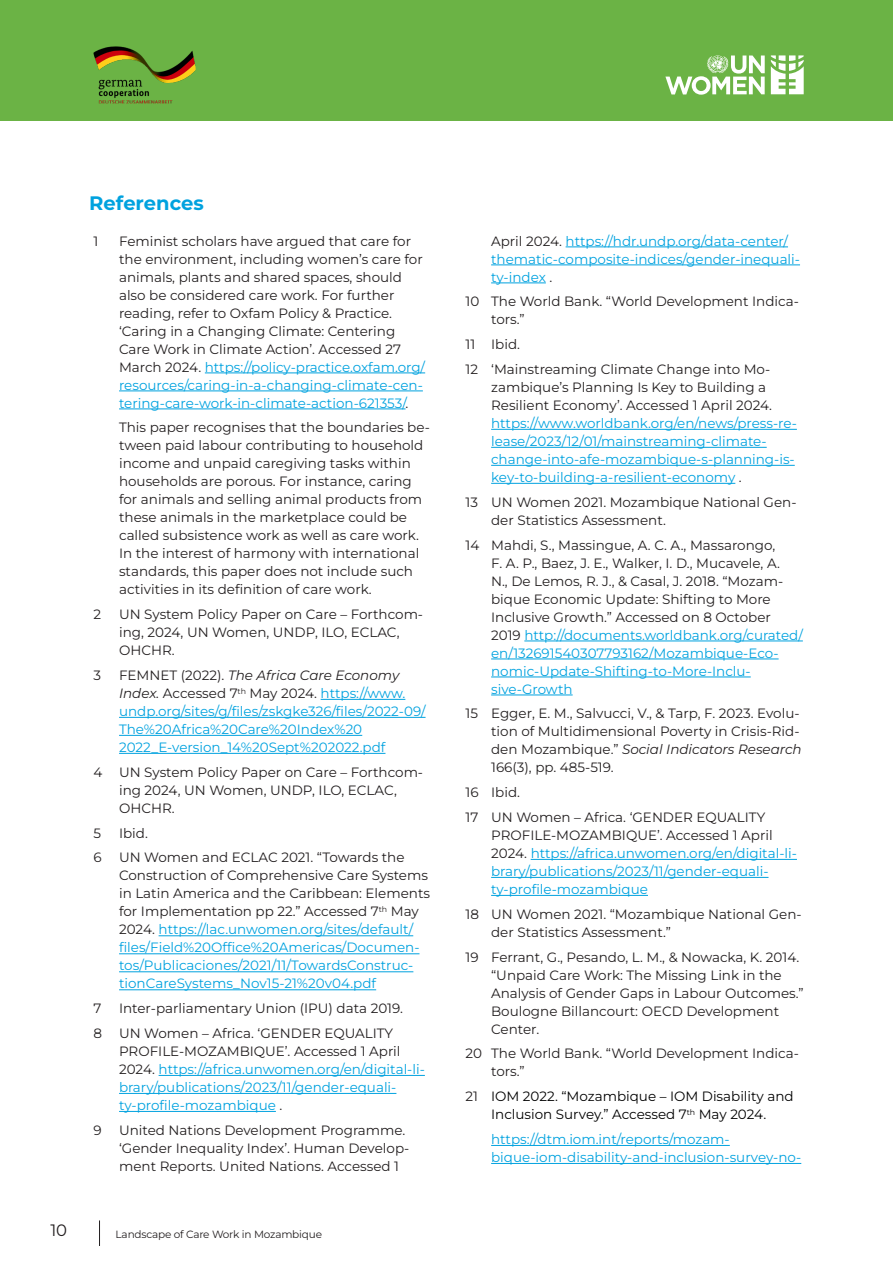
<style>
.page{position:relative;width:893px;height:1263px;background:#fff}
.page>*{position:absolute;margin:0;border:0;box-sizing:border-box;transform-origin:0 0}
.Normal1{font:700 19.5px "Montserrat";color:#00a2df}
.t1{font:16.5px "Montserrat";color:#231f20}
.t2{font:13.5px/18px "Montserrat";color:#231f20}
.t3{font:13.5px/18px "Montserrat";color:#00a2df}
.t4{font:13.5px/18px "Montserrat";color:#000;text-align:center}
.t5{font:10.5px "Montserrat";letter-spacing:-.02em;color:#231f20}
.s1{color:#00a2df}
.s2{color:#231f20}
.s3{font-style:italic;color:#231f20}
.s4{font-style:italic}
</style>
<div class="page">
<div style="left:0;top:0;width:893px;height:121px;background:#6bb345"></div>
<svg style="left:99px;top:1220px;width:1px;height:26px"></svg>
<svg style="left:665px;top:55px;width:100px;height:40px"></svg>
<svg style="left:771px;top:55px;width:33px;height:39px"></svg>
<img style="left:93px;top:46px;width:103px;height:57px">
<hr style="left:205px;top:373px;width:220px;height:1px;background:#00a2df">
<hr style="left:119px;top:391px;width:304px;height:1px;background:#00a2df">
<hr style="left:119px;top:409px;width:287px;height:1px;background:#00a2df">
<hr style="left:321px;top:699px;width:84px;height:1px;background:#00a2df">
<hr style="left:119px;top:717px;width:307px;height:1px;background:#00a2df">
<hr style="left:119px;top:735px;width:243px;height:1px;background:#00a2df">
<hr style="left:119px;top:753px;width:266px;height:1px;background:#00a2df">
<hr style="left:159px;top:935px;width:254px;height:1px;background:#00a2df">
<hr style="left:119px;top:953px;width:300px;height:1px;background:#00a2df">
<hr style="left:119px;top:971px;width:294px;height:1px;background:#00a2df">
<hr style="left:119px;top:989px;width:257px;height:1px;background:#00a2df">
<hr style="left:159px;top:1075px;width:266px;height:1px;background:#00a2df">
<hr style="left:119px;top:1093px;width:277px;height:1px;background:#00a2df">
<hr style="left:119px;top:1111px;width:157px;height:1px;background:#00a2df">
<hr style="left:566px;top:247px;width:222px;height:1px;background:#00a2df">
<hr style="left:491px;top:265px;width:309px;height:1px;background:#00a2df">
<hr style="left:491px;top:283px;width:55px;height:1px;background:#00a2df">
<hr style="left:491px;top:429px;width:306px;height:1px;background:#00a2df">
<hr style="left:491px;top:447px;width:276px;height:1px;background:#00a2df">
<hr style="left:491px;top:465px;width:304px;height:1px;background:#00a2df">
<hr style="left:491px;top:483px;width:244px;height:1px;background:#00a2df">
<hr style="left:524px;top:641px;width:279px;height:1px;background:#00a2df">
<hr style="left:491px;top:659px;width:288px;height:1px;background:#00a2df">
<hr style="left:491px;top:677px;width:260px;height:1px;background:#00a2df">
<hr style="left:491px;top:695px;width:82px;height:1px;background:#00a2df">
<hr style="left:531px;top:859px;width:266px;height:1px;background:#00a2df">
<hr style="left:491px;top:877px;width:277px;height:1px;background:#00a2df">
<hr style="left:491px;top:895px;width:157px;height:1px;background:#00a2df">
<hr style="left:491px;top:1145px;width:239px;height:1px;background:#00a2df">
<hr style="left:491px;top:1163px;width:310px;height:1px;background:#00a2df">
<p class="Normal1" style="left:89px;top:190px;width:116px">References</p>
<p class="t2" style="left:94px;top:231px;width:6px">1</p>
<p class="t2" style="left:119px;top:231px;width:308px">Feminist scholars have argued that care for the environment, including women’s care for animals, plants and shared spaces, should also be considered care work. For further reading, refer to Oxfam Policy &amp; Practice. ‘Caring in a Changing Climate: Centering Care Work in Climate Action’. Accessed 27<br>March 2024. <span class="s1">https://policy-practice.oxfam.org/ resources/caring-in-a-changing-climate-cen&shy;tering-care-work-in-climate-action-621353/</span>.</p>
<p class="t2" style="left:119px;top:418px;width:312px">This paper recognises that the boundaries be&shy;tween paid labour contributing to household income and unpaid caregiving tasks within households are porous. For instance, caring for animals and selling animal products from these animals in the marketplace could be called subsistence work as well as care work.<br>In the interest of harmony with international standards, this paper does not include such activities in its definition of care work.</p>
<p class="t2" style="left:94px;top:605px;width:9px">2</p>
<p class="t2" style="left:119px;top:605px;width:306px">UN System Policy Paper on Care – Forthcom&shy;ing, 2024, UN Women, UNDP, ILO, ECLAC,<br>OHCHR.</p>
<p class="t2" style="left:94px;top:666px;width:9px">3</p>
<p class="t3" style="left:119px;top:666px;width:308px"><span class="s2">FEMNET (2022).</span> <span class="s3">The Africa Care Economy Index.</span> <span class="s2">Accessed 7</span><sup>th</sup> <span class="s2">May 2024.</span> https://www. undp.org/sites/g/files/zskgke326/files/2022-09/ The%20Africa%20Care%20Index%20<br>2022_E-version_14%20Sept%202022.pdf</p>
<p class="t2" style="left:119px;top:763px;width:306px;text-indent:-26px">4 UN System Policy Paper on Care – Forthcom&shy;ing 2024, UN Women, UNDP, ILO, ECLAC,<br>OHCHR.</p>
<p class="t2" style="left:94px;top:823px;width:9px">5</p>
<p class="t2" style="left:119px;top:823px;width:30px">Ibid.</p>
<p class="t2" style="left:94px;top:848px;width:10px">6</p>
<p class="t3" style="left:119px;top:848px;width:312px"><span class="s2">UN Women and ECLAC 2021. “Towards the Construction of Comprehensive Care Systems in Latin America and the Caribbean: Elements for Implementation pp 22.” Accessed 7</span><sup>th</sup> <span class="s2">May 2024.</span> https://lac.unwomen.org/sites/default/ files/Field%20Office%20Americas/Documen&shy;tos/Publicaciones/2021/11/TowardsConstruc&shy;tionCareSystems_Nov15-21%20v04.pdf</p>
<p class="t2" style="left:94px;top:999px;width:9px">7</p>
<p class="t2" style="left:119px;top:999px;width:286px">Inter-parliamentary Union (IPU) data 2019.</p>
<p class="t2" style="left:94px;top:1024px;width:10px">8</p>
<p class="t3" style="left:119px;top:1024px;width:307px"><span class="s2">UN Women – Africa. ‘GENDER EQUALITY PROFILE-MOZAMBIQUE’. Accessed 1 April 2024.</span> https://africa.unwomen.org/en/digital-li&shy;brary/publications/2023/11/gender-equali&shy;ty-profile-mozambique <span class="s2">.</span></p>
<p class="t2" style="left:94px;top:1121px;width:10px">9</p>
<p class="t2" style="left:119px;top:1121px;width:292px">United Nations Development Programme. ‘Gender Inequality Index’. Human Develop&shy;ment Reports. United Nations. Accessed 1</p>
<p class="t1" style="left:50px;top:1219px;width:18px">10</p>
<p class="t5" style="left:116px;top:1227px;width:208px">Landscape of Care Work in Mozambique</p>
<p class="t3" style="left:491px;top:231px;width:310px"><span class="s2">April 2024.</span> https://hdr.undp.org/data-center/ thematic-composite-indices/gender-inequali&shy;ty-index <span class="s2">.</span></p>
<p class="t2" style="left:491px;top:292px;width:309px;text-indent:-26px">10 The World Bank. “World Development Indica&shy;tors.”</p>
<p class="t2" style="left:466px;top:335px;width:56px">11 Ibid.</p>
<p class="t3" style="left:491px;top:360px;width:307px;text-indent:-26px"><span class="s2">12 ‘Mainstreaming Climate Change into Mo&shy;zambique’s Planning Is Key to Building a Resilient Economy’. Accessed 1 April 2024. </span>https://www.worldbank.org/en/news/press-re&shy;lease/2023/12/01/mainstreaming-climate&shy;change-into-afe-mozambique-s-planning-is&shy;key-to-building-a-resilient-economy <span class="s2">.</span></p>
<p class="t2" style="left:491px;top:493px;width:307px;text-indent:-26px">13 UN Women 2021. Mozambique National Gen&shy;der Statistics Assessment.</p>
<p class="t2" style="left:491px;top:535px;width:313px;text-indent:-26px">14 Mahdi, S., Massingue, A. C. A., Massarongo,<br>F. A. P., Baez, J. E., Walker, I. D., Mucavele, A.<br>N., De Lemos, R. J., &amp; Casal, J. 2018. “Mozam&shy;bique Economic Update: Shifting to More Inclusive Growth.” Accessed on 8 October 2019 <span class="s1">http://documents.worldbank.org/curated/ en/132691540307793162/Mozambique-Eco&shy;nomic-Update-Shifting-to-More-Inclu&shy;sive-Growth</span></p>
<p class="t2" style="left:491px;top:704px;width:312px;text-indent:-26px">15 Egger, E. M., Salvucci, V., &amp; Tarp, F. 2023. Evolu&shy;tion of Multidimensional Poverty in Crisis-Rid&shy;den Mozambique.” <span class="s4">Social Indicators Research </span>166(3), pp. 485-519.</p>
<p class="t2" style="left:466px;top:783px;width:56px">16 Ibid.</p>
<p class="t3" style="left:491px;top:808px;width:307px;text-indent:-26px"><span class="s2">17 UN Women – Africa. ‘GENDER EQUALITY PROFILE-MOZAMBIQUE’. Accessed 1 April 2024.</span> https://africa.unwomen.org/en/digital-li&shy;brary/publications/2023/11/gender-equali&shy;ty-profile-mozambique</p>
<p class="t2" style="left:491px;top:905px;width:312px;text-indent:-26px">18 UN Women 2021. “Mozambique National Gen&shy;der Statistics Assessment.”</p>
<p class="t2" style="left:491px;top:947px;width:314px;text-indent:-26px">19 Ferrant, G., Pesando, L. M., &amp; Nowacka, K. 2014. “Unpaid Care Work: The Missing Link in the Analysis of Gender Gaps in Labour Outcomes.” Boulogne Billancourt: OECD Development Center.</p>
<p class="t2" style="left:491px;top:1044px;width:309px;text-indent:-26px">20 The World Bank. “World Development Indica&shy;tors.”</p>
<p class="t4" style="left:466px;top:1087px;width:330px"><span class="s2">21</span> IOM 2022. “Mozambique – IOM Disability and<br>Inclusion Survey.” Accessed 7<sup>th</sup> May 2024.</p>
<p class="t3" style="left:491px;top:1130px;width:312px">https://dtm.iom.int/reports/mozam&shy;bique-iom-disability-and-inclusion-survey-no-</p>
</div>
